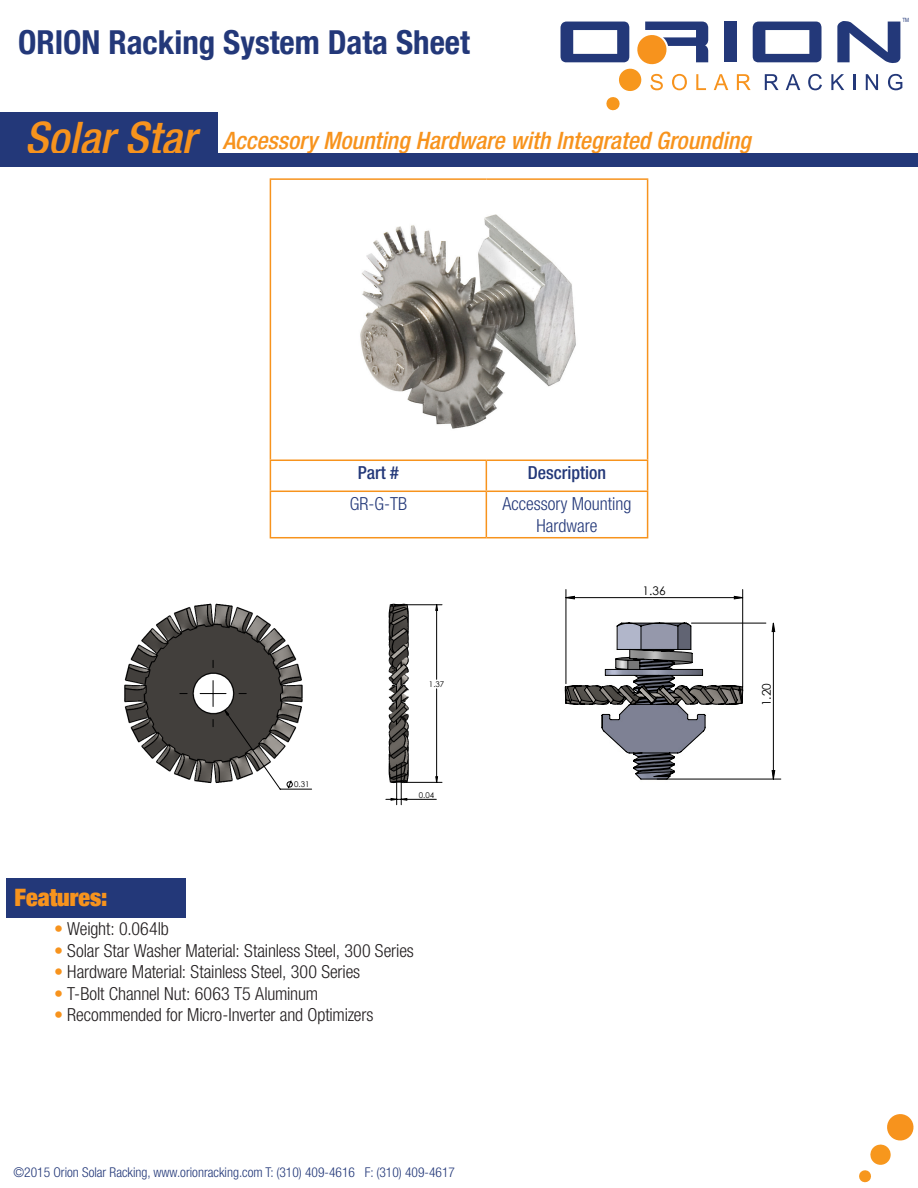
<style>
.page{position:relative;width:918px;height:1188px;background:#fff}
.page>*{position:absolute;margin:0;border:0;box-sizing:border-box;transform-origin:0 0}
.t1{font:700 condensed 33px "Helvetica Neue LT Com";color:#233879}
.t2{font:italic 500 condensed 24px "Helvetica Neue LT Com";color:#f7931d}
.t3{font:900 condensed 24px "Helvetica Neue LT Com";color:#f7931d}
.t4{font:300 condensed 18px "Helvetica Neue LT Com";letter-spacing:-.01em;color:#231f20}
.t5{font:300 condensed 18px/21.6px "Helvetica Neue LT Com";color:#233879;text-align:center}
.t6{font:500 condensed 18px "Helvetica Neue LT Com";color:#233879}
.t7{font:300 condensed 13.5px "Helvetica Neue LT Com";color:#233879}
.t8{font:11.85px "Century Gothic";color:#000}
.t9{font:8.1px "Century Gothic";color:#000}
.t10{font:7.95px "Century Gothic";color:#000}
.t11{font:5.7px "Arial Narrow";color:#233879}
.s1{font-size:45px}
.s2{color:#f7931d}
</style>
<div class="page">
<div style="left:0;top:112px;width:217px;height:54px;background:#233879"></div>
<svg style="left:859px;top:1114px;width:55px;height:69px"></svg>
<div style="left:724px;top:22px;width:13px;height:40px;background:#233879"></div>
<svg style="left:753px;top:22px;width:69px;height:40px"></svg>
<svg style="left:837px;top:21px;width:63px;height:42px"></svg>
<svg style="left:561px;top:22px;width:147px;height:89px"></svg>
<svg style="left:714px;top:74px;width:14px;height:16px"></svg>
<svg style="left:737px;top:74px;width:14px;height:16px"></svg>
<svg style="left:765px;top:74px;width:14px;height:16px"></svg>
<svg style="left:786px;top:74px;width:14px;height:16px"></svg>
<svg style="left:808px;top:74px;width:14px;height:16px"></svg>
<svg style="left:831px;top:74px;width:13px;height:16px"></svg>
<svg style="left:853px;top:74px;width:2px;height:16px"></svg>
<svg style="left:866px;top:74px;width:12px;height:16px"></svg>
<svg style="left:888px;top:74px;width:14px;height:16px"></svg>
<div style="left:25px;top:153px;width:893px;height:13px;background:#233879"></div>
<div style="left:6px;top:878px;width:180px;height:40px;background:#233879"></div>
<hr style="left:270px;top:178px;width:216px;height:2px;background:#f7931d">
<hr style="left:270px;top:180px;width:1px;height:280px;background:#f7931d">
<hr style="left:486px;top:178px;width:162px;height:2px;background:#f7931d">
<hr style="left:647px;top:180px;width:1px;height:280px;background:#f7931d">
<hr style="left:270px;top:460px;width:216px;height:1px;background:#f7931d">
<hr style="left:270px;top:461px;width:1px;height:30px;background:#f7931d">
<hr style="left:486px;top:460px;width:162px;height:1px;background:#f7931d">
<hr style="left:486px;top:461px;width:1px;height:30px;background:#f7931d">
<hr style="left:647px;top:461px;width:1px;height:30px;background:#f7931d">
<hr style="left:270px;top:491px;width:216px;height:1px;background:#f7931d">
<hr style="left:270px;top:492px;width:1px;height:45px;background:#f7931d">
<hr style="left:486px;top:491px;width:162px;height:1px;background:#f7931d">
<hr style="left:486px;top:492px;width:1px;height:45px;background:#f7931d">
<hr style="left:647px;top:492px;width:1px;height:45px;background:#f7931d">
<hr style="left:270px;top:537px;width:216px;height:1px;background:#f7931d">
<hr style="left:486px;top:537px;width:162px;height:1px;background:#f7931d">
<img style="left:360px;top:214px;width:216px;height:215px">
<svg style="left:124px;top:603px;width:319px;height:203px"></svg>
<hr style="left:396px;top:765px;width:1px;height:40px;background:#000">
<hr style="left:401px;top:764px;width:1px;height:41px;background:#000">
<hr style="left:401px;top:799px;width:35px;height:1px;background:#000">
<svg style="left:200px;top:604px;width:242px;height:186px"></svg>
<svg style="left:386px;top:798px;width:21px;height:3px"></svg>
<hr style="left:742px;top:590px;width:1px;height:97px;background:#000">
<hr style="left:566px;top:590px;width:1px;height:94px;background:#000">
<hr style="left:691px;top:623px;width:75px;height:1px;background:#000">
<hr style="left:657px;top:779px;width:124px;height:1px;background:#000">
<svg style="left:565px;top:596px;width:178px;height:3px"></svg>
<svg style="left:772px;top:623px;width:3px;height:157px"></svg>
<svg style="left:565px;top:622px;width:178px;height:158px"></svg>
<h1 class="t1" style="left:18px;top:22px;width:454px">ORION Racking System Data Sheet</h1>
<h2 class="t2" style="left:25px;top:126px;width:727px"><span class="s1">Solar Star</span> Accessory Mounting Hardware with Integrated Grounding</h2>
<p class="t6" style="left:358px;top:462px;width:42px">Part #</p>
<p class="t6" style="left:528px;top:462px;width:80px">Description</p>
<p class="t5" style="left:350px;top:493px;width:59px">GR-G-TB</p>
<p class="t5" style="left:503px;top:493px;width:130px">Accessory Mounting<br>Hardware</p>
<p class="t8" style="left:643px;top:582px;width:25px">1.36</p>
<p class="t10" style="left:429px;top:679px;width:17px">1.37</p>
<p class="t3" style="left:15px;top:882px;width:94px">Features:</p>
<p class="t10" style="left:294px;top:779px;width:17px">0.31</p>
<p class="t10" style="left:419px;top:789px;width:17px">0.04</p>
<p class="t4" style="left:54px;top:918px;width:116px"><span class="s2">•</span> Weight: 0.064lb</p>
<p class="t4" style="left:54px;top:940px;width:361px"><span class="s2">•</span> Solar Star Washer Material: Stainless Steel, 300 Series</p>
<p class="t4" style="left:54px;top:961px;width:308px"><span class="s2">•</span> Hardware Material: Stainless Steel, 300 Series</p>
<p class="t4" style="left:54px;top:983px;width:266px"><span class="s2">•</span> T-Bolt Channel Nut: 6063 T5 Aluminum</p>
<p class="t4" style="left:54px;top:1005px;width:321px"><span class="s2">•</span> Recommended for Micro-Inverter and Optimizers</p>
<p class="t9" style="left:260px;top:970px;width:7px">A</p>
<p class="t7" style="left:14px;top:1165px;width:443px">©2015 Orion Solar Racking, www.orionracking.com T: (310) 409-4616 F: (310) 409-4617</p>
<p class="t8" style="left:758px;top:706px;width:25px;rotate:-90deg">1.20</p>
<p class="t11" style="left:902px;top:15px;width:8px">TM</p>
</div>
